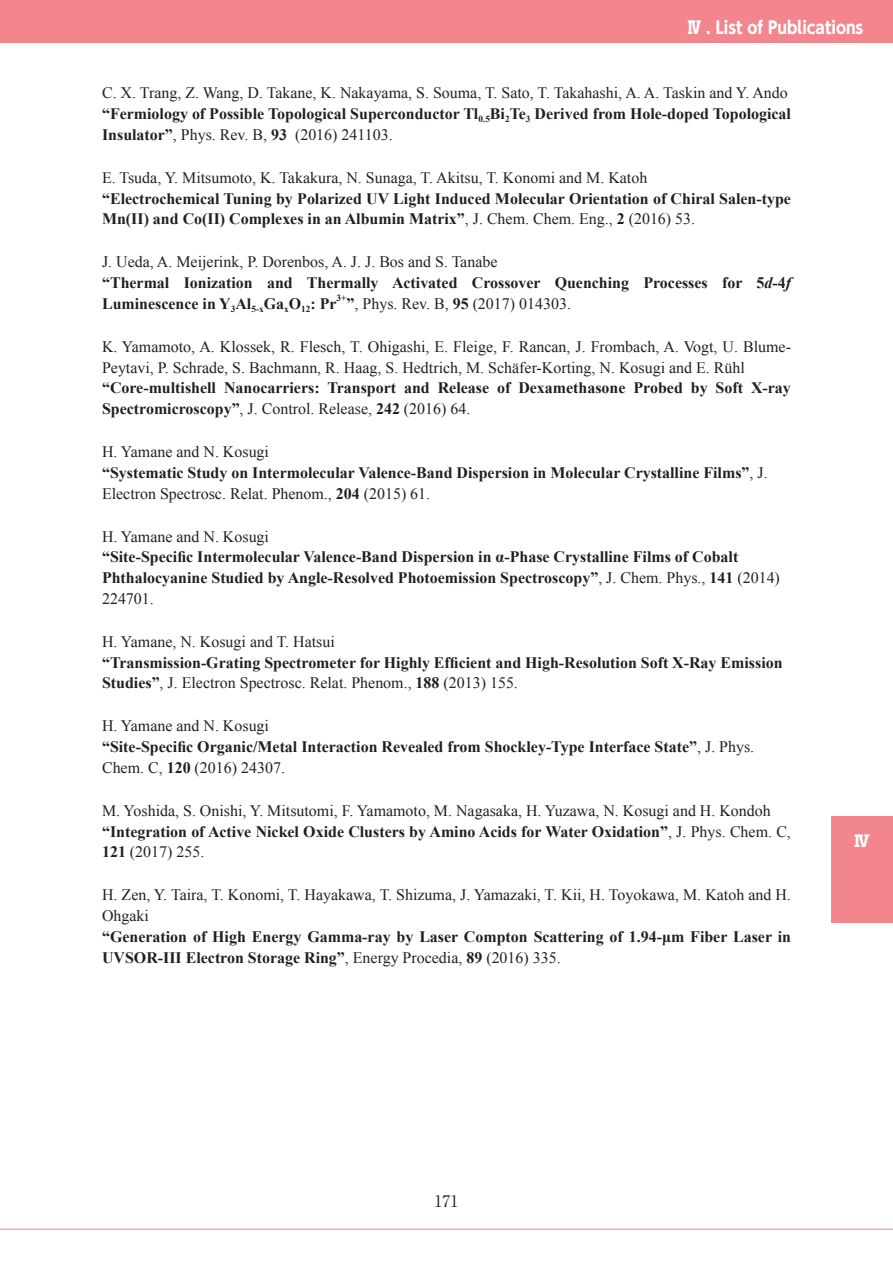
<style>
.page{position:relative;width:893px;height:1263px;background:#fff}
.page>*{position:absolute;margin:0;border:0;box-sizing:border-box;transform-origin:0 0}
.t1{font:700 16.95px "UD Shin Go Pro";color:#fff;scale:.9 1}
.t2{font:700 15.9px/20.7px "Times New Roman";color:#231f20}
.t3{font:15.9px/20.7px "Times New Roman";color:#231f20}
.t4{font:15.9px "Ryumin Pro";color:#231f20}
.t5{font:700 15.9px "Shin Go Pro";color:#fff}
.t6{font:700 9.3px "Times New Roman";color:#231f20}
.s1{font-weight:700}
.s2{font-weight:400}
.s3{font-style:italic}
</style>
<div class="page">
<div style="left:0;top:0;width:893px;height:43px;background:#f3858d"></div>
<div style="left:831px;top:816px;width:62px;height:107px;background:#f3858d"></div>
<hr style="left:0;top:1229px;width:893px;height:1px;background:#f3858d">
<p class="t1" style="left:687px;top:13px;width:197px">Ⅳ . List of Publications</p>
<p class="t3" style="left:102px;top:82px;width:690px">C. X. Trang, Z. Wang, D. Takane, K. Nakayama, S. Souma, T. Sato, T. Takahashi, A. A. Taskin and Y. Ando <span class="s1">“Fermiology of Possible Topological Superconductor Tl</span><sub>0.5</sub><span class="s1">Bi</span><sub>2</sub><span class="s1">Te</span><sub>3</sub> <span class="s1">Derived from Hole-doped Topological<br>Insulator”</span>, Phys. Rev. B, <span class="s1">93</span> (2016) 241103.</p>
<p class="t3" style="left:102px;top:167px;width:547px">E. Tsuda, Y. Mitsumoto, K. Takakura, N. Sunaga, T. Akitsu, T. Konomi and M. Katoh</p>
<p class="t2" style="left:102px;top:187px;width:690px">“Electrochemical Tuning by Polarized UV Light Induced Molecular Orientation of Chiral Salen-type<br>Mn(II) and Co(II) Complexes in an Albumin Matrix”<span class="s2">, J. Chem. Chem. Eng.,</span> 2 <span class="s2">(2016) 53.</span></p>
<p class="t2" style="left:102px;top:251px;width:690px"><span class="s2">J. Ueda, A. Meijerink, P. Dorenbos, A. J. J. Bos and S. Tanabe<br></span>“Thermal Ionization and Thermally Activated Crossover Quenching Processes for 5<span class="s3">d</span>-4<span class="s3">f<br></span>Luminescence in Y<sub>3</sub>Al<sub>5-x</sub>Ga<sub>x</sub>O<sub>12</sub>: Pr</p>
<p class="t6" style="left:337px;top:292px;width:11px">3+</p>
<p class="t3" style="left:347px;top:293px;width:226px"><span class="s1">”</span>, Phys. Rev. B, <span class="s1">95</span> (2017) 014303.</p>
<p class="t3" style="left:102px;top:336px;width:690px">K. Yamamoto, A. Klossek, R. Flesch, T. Ohigashi, E. Fleige, F. Rancan, J. Frombach, A. Vogt, U. Blume-<br>Peytavi, P. Schrade, S. Bachmann, R. Haag, S. Hedtrich, M. Schäfer-Korting, N. Kosugi and E. Rühl</p>
<p class="t2" style="left:102px;top:377px;width:690px">“Core-multishell Nanocarriers: Transport and Release of Dexamethasone Probed by Soft X-ray<br>Spectromicroscopy”<span class="s2">, J. Control. Release,</span> 242 <span class="s2">(2016) 64.</span></p>
<p class="t2" style="left:102px;top:441px;width:667px"><span class="s2">H. Yamane and N. Kosugi<br></span>“Systematic Study on Intermolecular Valence-Band Dispersion in Molecular Crystalline Films”<span class="s2">, J.<br>Electron Spectrosc. Relat. Phenom.,</span> 204 <span class="s2">(2015) 61.</span></p>
<p class="t3" style="left:102px;top:526px;width:168px">H. Yamane and N. Kosugi</p>
<p class="t2" style="left:102px;top:546px;width:679px">“Site-Specific Intermolecular Valence-Band Dispersion in α-Phase Crystalline Films of Cobalt<br>Phthalocyanine Studied by Angle-Resolved Photoemission Spectroscopy”<span class="s2">, J. Chem. Phys.,</span> 141 <span class="s2">(2014)<br>224701.</span></p>
<p class="t3" style="left:102px;top:631px;width:234px">H. Yamane, N. Kosugi and T. Hatsui</p>
<p class="t2" style="left:102px;top:651px;width:682px">“Transmission-Grating Spectrometer for Highly Efficient and High-Resolution Soft X-Ray Emission<br>Studies”<span class="s2">, J. Electron Spectrosc. Relat. Phenom.,</span> 188 <span class="s2">(2013) 155.</span></p>
<p class="t2" style="left:102px;top:715px;width:654px"><span class="s2">H. Yamane and N. Kosugi<br></span>“Site-Specific Organic/Metal Interaction Revealed from Shockley-Type Interface State”<span class="s2">, J. Phys.<br>Chem. C,</span> 120 <span class="s2">(2016) 24307.</span></p>
<p class="t3" style="left:102px;top:800px;width:690px">M. Yoshida, S. Onishi, Y. Mitsutomi, F. Yamamoto, M. Nagasaka, H. Yuzawa, N. Kosugi and H. Kondoh <span class="s1">“Integration of Active Nickel Oxide Clusters by Amino Acids for Water Oxidation”</span>, J. Phys. Chem. C,<br><span class="s1">121</span> (2017) 255.</p>
<p class="t3" style="left:102px;top:884px;width:690px">H. Zen, Y. Taira, T. Konomi, T. Hayakawa, T. Shizuma, J. Yamazaki, T. Kii, H. Toyokawa, M. Katoh and H.<br>Ohgaki</p>
<p class="t2" style="left:102px;top:926px;width:690px">“Generation of High Energy Gamma-ray by Laser Compton Scattering of 1.94-μm Fiber Laser in<br>UVSOR-III Electron Storage Ring”<span class="s2">, Energy Procedia,</span> 89 <span class="s2">(2016) 335.</span></p>
<p class="t5" style="left:854px;top:828px;width:17px">Ⅳ</p>
<p class="t4" style="left:434px;top:1188px;width:25px">171</p>
</div>
